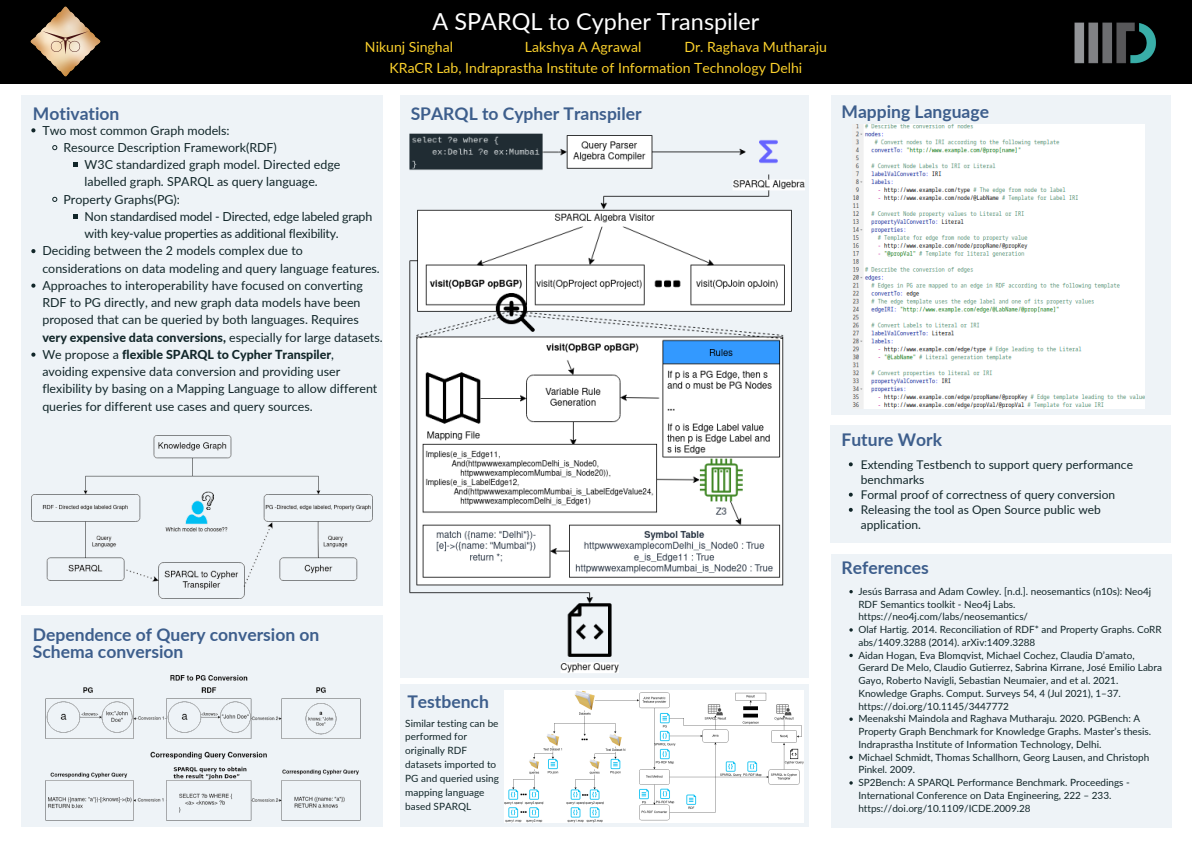
<style>
.page{position:relative;width:1192px;height:842px;background:#fff}
.page>*{position:absolute;margin:0;border:0;box-sizing:border-box;transform-origin:0 0}
.t1{font:23.45px "Lato";color:#fff}
.t2{font:700 17.5px/17.2px "Lato";color:#3d5e8c}
.t3{font:14.05px "Lato";color:#fad02c}
.t4{font:12.45px/17.2px "Lato";color:#112629}
.t5{font:12.45px/17.2px "Lato";letter-spacing:-.02em;color:#112629}
.t6{font:11.95px/15.2px "Lato";color:#112629}
.t7{font:10px/13.8px "Lato";color:#112629}
.t8{font:9.95px/12.8px "Lato";color:#112629}
.s1{font-weight:800}
</style>
<div class="page">
<div style="left:0;top:0;width:1192px;height:83px;background:#000"></div>
<div style="left:21px;top:95px;width:362px;height:510px;background:#eef3f7"></div>
<div style="left:21px;top:615px;width:362px;height:212px;background:#eef3f7"></div>
<div style="left:830px;top:425px;width:340px;height:118px;background:#eef3f7"></div>
<div style="left:400px;top:95px;width:408px;height:582px;background:#eef3f7"></div>
<img style="left:21px;top:6px;width:88px;height:78px">
<img style="left:45px;top:675px;width:316px;height:146px">
<img style="left:32px;top:436px;width:341px;height:163px">
<img style="left:1074px;top:22px;width:82px;height:42px">
<div style="left:831px;top:554px;width:340px;height:273px;background:#eef3f7"></div>
<div style="left:831px;top:95px;width:340px;height:320px;background:#eef3f7"></div>
<img style="left:852px;top:125px;width:293px;height:283px">
<img style="left:409px;top:133px;width:395px;height:540px">
<div style="left:400px;top:684px;width:408px;height:143px;background:#eef3f7"></div>
<img style="left:504px;top:690px;width:300px;height:133px">
<svg style="left:31px;top:128px;width:4px;height:4px"></svg>
<svg style="left:52px;top:145px;width:5px;height:5px"></svg>
<svg style="left:74px;top:163px;width:4px;height:4px"></svg>
<svg style="left:52px;top:197px;width:5px;height:5px"></svg>
<svg style="left:74px;top:215px;width:4px;height:4px"></svg>
<svg style="left:31px;top:249px;width:4px;height:4px"></svg>
<svg style="left:31px;top:284px;width:4px;height:4px"></svg>
<svg style="left:31px;top:353px;width:4px;height:4px"></svg>
<svg style="left:849px;top:462px;width:4px;height:4px"></svg>
<svg style="left:849px;top:493px;width:4px;height:4px"></svg>
<svg style="left:849px;top:508px;width:4px;height:4px"></svg>
<svg style="left:849px;top:590px;width:4px;height:3px"></svg>
<svg style="left:849px;top:628px;width:4px;height:4px"></svg>
<svg style="left:849px;top:654px;width:4px;height:3px"></svg>
<svg style="left:849px;top:717px;width:4px;height:4px"></svg>
<svg style="left:849px;top:756px;width:4px;height:3px"></svg>
<svg style="left:849px;top:781px;width:4px;height:4px"></svg>
<p class="t2" style="left:33px;top:104px;width:88px">Motivation</p>
<p class="t1" style="left:433px;top:6px;width:328px">A SPARQL to Cypher Transpiler</p>
<p class="t3" style="left:365px;top:38px;width:90px">Nikunj Singhal</p>
<p class="t3" style="left:525px;top:38px;width:118px">Lakshya A Agrawal</p>
<p class="t3" style="left:684px;top:38px;width:144px">Dr. Raghava Mutharaju</p>
<p class="t3" style="left:390px;top:59px;width:414px">KRaCR Lab, Indraprastha Institute of Information Technology Delhi</p>
<p class="t2" style="left:411px;top:104px;width:232px">SPARQL to Cypher Transpiler</p>
<p class="t4" style="left:42px;top:121px;width:189px">Two most common Graph models:</p>
<p class="t4" style="left:64px;top:138px;width:215px">Resource Description Framework(RDF)</p>
<p class="t4" style="left:85px;top:156px;width:257px">W3C standardized graph model. Directed edge labelled graph. SPARQL as query language.</p>
<p class="t4" style="left:64px;top:190px;width:118px">Property Graphs(PG):</p>
<p class="t5" style="left:85px;top:207px;width:289px">Non standardised model - Directed, edge labeled graph with key-value properties as additional flexibility.</p>
<p class="t4" style="left:42px;top:242px;width:339px">Deciding between the 2 models complex due to considerations on data modeling and query language features.</p>
<p class="t4" style="left:42px;top:276px;width:342px">Approaches to interoperability have focused on converting RDF to PG directly, and new graph data models have been proposed that can be queried by both languages. Requires <span class="s1">very expensive data conversions,</span> especially for large datasets.</p>
<p class="t4" style="left:42px;top:345px;width:337px">We propose a <span class="s1">flexible SPARQL to Cypher Transpiler</span>, avoiding expensive data conversion and providing user flexibility by basing on a Mapping Language to allow different queries for different use cases and query sources.</p>
<p class="t2" style="left:33px;top:625px;width:288px">Dependence of Query conversion on<br>Schema conversion</p>
<p class="t2" style="left:407px;top:692px;width:83px">Testbench</p>
<p class="t7" style="left:405px;top:716px;width:95px">Similar testing can be performed for originally RDF datasets imported to<br>PG and queried using mapping language based SPARQL</p>
<p class="t2" style="left:842px;top:102px;width:149px">Mapping Language</p>
<p class="t2" style="left:842px;top:430px;width:102px">Future Work</p>
<p class="t6" style="left:861px;top:456px;width:274px">Extending Testbench to support query performance benchmarks</p>
<p class="t6" style="left:861px;top:487px;width:256px">Formal proof of correctness of query conversion</p>
<p class="t6" style="left:861px;top:502px;width:242px">Releasing the tool as Open Source public web application.</p>
<p class="t2" style="left:842px;top:559px;width:89px">References</p>
<p class="t8" style="left:858px;top:585px;width:294px">Jesús Barrasa and Adam Cowley. [n.d.]. neosemantics (n10s): Neo4j<br>RDF Semantics toolkit - Neo4j Labs. https://neo4j.com/labs/neosemantics/</p>
<p class="t8" style="left:858px;top:623px;width:305px">Olaf Hartig. 2014. Reconciliation of RDF* and Property Graphs. CoRR abs/1409.3288 (2014). arXiv:1409.3288</p>
<p class="t8" style="left:858px;top:648px;width:305px">Aidan Hogan, Eva Blomqvist, Michael Cochez, Claudia D’amato, Gerard De Melo, Claudio Gutierrez, Sabrina Kirrane, José Emilio Labra Gayo, Roberto Navigli, Sebastian Neumaier, and et al. 2021.<br>Knowledge Graphs. Comput. Surveys 54, 4 (Jul 2021), 1–37. https://doi.org/10.1145/3447772</p>
<p class="t8" style="left:858px;top:712px;width:294px">Meenakshi Maindola and Raghava Mutharaju. 2020. PGBench: A<br>Property Graph Benchmark for Knowledge Graphs. Master’s thesis.<br>Indraprastha Institute of Information Technology, Delhi.</p>
<p class="t8" style="left:858px;top:750px;width:292px">Michael Schmidt, Thomas Schallhorn, Georg Lausen, and Christoph<br>Pinkel. 2009.</p>
<p class="t8" style="left:858px;top:776px;width:273px">SP2Bench: A SPARQL Performance Benchmark. Proceedings -<br>International Conference on Data Engineering, 222 – 233. https://doi.org/10.1109/ICDE.2009.28</p>
</div>
